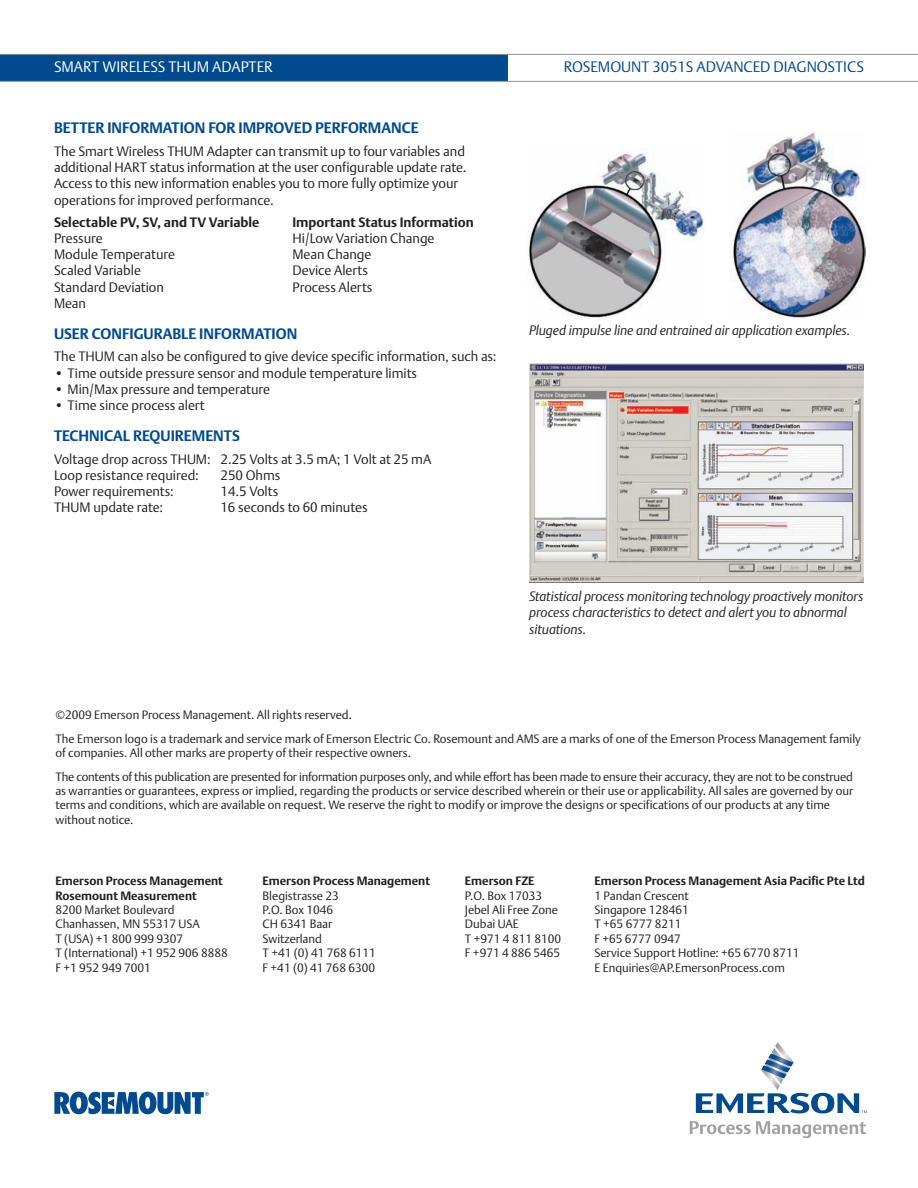
<style>
.page{position:relative;width:918px;height:1188px;background:#fff}
.page>*{position:absolute;margin:0;border:0;box-sizing:border-box;transform-origin:0 0}
.t1{font:700 15px "DTL Argo T";color:#004a8d}
.t2{font:15px "DTL Argo T Light";color:#004a8d}
.t3{font:15px "DTL Argo T Light";color:#fff}
.t4{font:13.5px/16.2px "DTL Argo T Light";color:#231f20}
.t5{font:italic 13.5px/16.2px "DTL Argo T Light";letter-spacing:-.005em;color:#231f20}
.t6{font:700 13.5px "DTL Argo T";color:#231f20}
.t7{font:12px/14.4px "DTL Argo T Light";color:#231f20}
.t8{font:700 12px/14.4px "DTL Argo T";color:#231f20}
</style>
<div class="page">
<div style="left:0;top:54px;width:508px;height:27px;background:#004a8d"></div>
<svg style="left:696px;top:1042px;width:171px;height:71px"></svg>
<svg style="left:690px;top:1121px;width:176px;height:17px"></svg>
<svg style="left:54px;top:1092px;width:155px;height:22px"></svg>
<hr style="left:0;top:54px;width:918px;height:1px;background:#939598">
<hr style="left:0;top:81px;width:918px;height:1px;background:#939598">
<img style="left:528px;top:149px;width:177px;height:169px">
<img style="left:733px;top:132px;width:133px;height:185px">
<img style="left:529px;top:363px;width:335px;height:220px">
<p class="t3" style="left:54px;top:60px;width:220px">SMART WIRELESS THUM ADAPTER</p>
<p class="t2" style="left:564px;top:60px;width:302px">ROSEMOUNT 3051S ADVANCED DIAGNOSTICS</p>
<p class="t1" style="left:54px;top:121px;width:366px">BETTER INFORMATION FOR IMPROVED PERFORMANCE</p>
<p class="t4" style="left:54px;top:144px;width:414px">The Smart Wireless THUM Adapter can transmit up to four variables and additional HART status information at the user configurable update rate.<br>Access to this new information enables you to more fully optimize your operations for improved performance.</p>
<p class="t6" style="left:54px;top:216px;width:207px">Selectable PV, SV, and TV Variable</p>
<p class="t6" style="left:292px;top:216px;width:183px">Important Status Information</p>
<p class="t4" style="left:54px;top:231px;width:50px">Pressure</p>
<p class="t4" style="left:293px;top:231px;width:144px">Hi/Low Variation Change</p>
<p class="t4" style="left:54px;top:247px;width:123px">Module Temperature</p>
<p class="t4" style="left:292px;top:247px;width:81px">Mean Change</p>
<p class="t4" style="left:54px;top:264px;width:89px">Scaled Variable</p>
<p class="t4" style="left:292px;top:264px;width:77px">Device Alerts</p>
<p class="t4" style="left:54px;top:280px;width:112px">Standard Deviation</p>
<p class="t4" style="left:293px;top:280px;width:81px">Process Alerts</p>
<p class="t4" style="left:54px;top:296px;width:34px">Mean</p>
<p class="t1" style="left:54px;top:327px;width:245px">USER CONFIGURABLE INFORMATION</p>
<p class="t4" style="left:54px;top:350px;width:444px">The THUM can also be configured to give device specific information, such as:</p>
<p class="t4" style="left:54px;top:366px;width:365px">• Time outside pressure sensor and module temperature limits</p>
<p class="t4" style="left:54px;top:382px;width:218px">• Min/Max pressure and temperature</p>
<p class="t4" style="left:54px;top:398px;width:152px">• Time since process alert</p>
<p class="t1" style="left:54px;top:429px;width:187px">TECHNICAL REQUIREMENTS</p>
<p class="t4" style="left:54px;top:452px;width:379px">Voltage drop across THUM: 2.25 Volts at 3.5 mA; 1 Volt at 25 mA<br>Loop resistance required:</p>
<p class="t4" style="left:221px;top:468px;width:61px">250 Ohms</p>
<p class="t4" style="left:54px;top:484px;width:121px">Power requirements:</p>
<p class="t4" style="left:221px;top:484px;width:59px">14.5 Volts</p>
<p class="t4" style="left:54px;top:501px;width:111px">THUM update rate:</p>
<p class="t4" style="left:220px;top:501px;width:149px">16 seconds to 60 minutes</p>
<p class="t5" style="left:529px;top:324px;width:323px">Pluged impulse line and entrained air application examples.</p>
<p class="t5" style="left:529px;top:589px;width:336px">Statistical process monitoring technology proactively monitors process characteristics to detect and alert you to abnormal situations.</p>
<p class="t7" style="left:56px;top:704px;width:807px;line-height:23.4px">©2009 Emerson Process Management. All rights reserved.<br>The Emerson logo is a trademark and service mark of Emerson Electric Co. Rosemount and AMS are a marks of one of the Emerson Process Management family</p>
<p class="t7" style="left:56px;top:742px;width:799px;line-height:23.4px">of companies. All other marks are property of their respective owners.<br>The contents of this publication are presented for information purposes only, and while effort has been made to ensure their accuracy, they are not to be construed</p>
<p class="t7" style="left:56px;top:785px;width:799px">as warranties or guarantees, express or implied, regarding the products or service described wherein or their use or applicability. All sales are governed by our terms and conditions, which are available on request. We reserve the right to modify or improve the designs or specifications of our products at any time without notice.</p>
<p class="t8" style="left:56px;top:875px;width:169px">Emerson Process Management<br>Rosemount Measurement</p>
<p class="t7" style="left:56px;top:903px;width:174px">8200 Market Boulevard<br>Chanhassen, MN 55317 USA<br>T (USA) +1 800 999 9307<br>T (International) +1 952 906 8888<br>F +1 952 949 7001</p>
<p class="t8" style="left:263px;top:875px;width:169px">Emerson Process Management</p>
<p class="t7" style="left:263px;top:889px;width:115px">Blegistrasse 23<br>P.O. Box 1046<br>CH 6341 Baar<br>Switzerland<br>T +41 (0) 41 768 6111<br>F +41 (0) 41 768 6300</p>
<p class="t8" style="left:465px;top:875px;width:71px">Emerson FZE</p>
<p class="t7" style="left:465px;top:889px;width:98px">P.O. Box 17033<br>Jebel Ali Free Zone<br>Dubai UAE<br>T +971 4 811 8100<br>F +971 4 886 5465</p>
<p class="t8" style="left:594px;top:875px;width:272px">Emerson Process Management Asia Pacific Pte Ltd</p>
<p class="t7" style="left:594px;top:889px;width:207px">1 Pandan Crescent<br>Singapore 128461<br>T +65 6777 8211<br>F +65 6777 0947<br>Service Support Hotline: +65 6770 8711<br>E Enquiries@AP.EmersonProcess.com</p>
</div>
